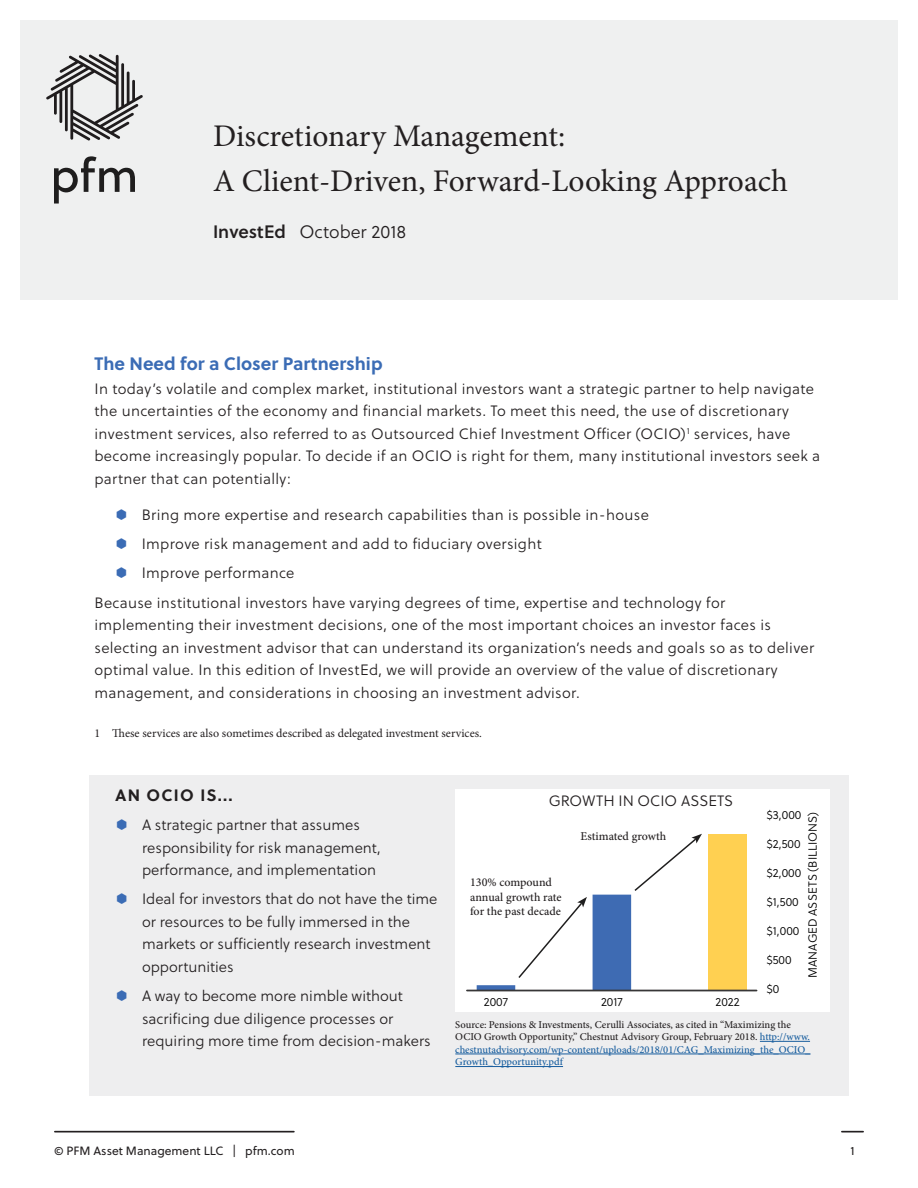
<style>
.page{position:relative;width:918px;height:1188px;background:#fff}
.page>*{position:absolute;margin:0;border:0;box-sizing:border-box;transform-origin:0 0}
.Paragraph_Style_1{font:31.5px "Minion Pro";letter-spacing:-.005em;color:#231f20}
.t1{font:700 18px "Soleil";color:#3b6cb5}
.Paragraph_Style_1-2{font:18px "Soleil Lt";color:#231f20}
.t2{font:700 16.5px "Soleil";letter-spacing:.075em;color:#231f20}
.t3{font:15px/22.5px "Soleil Lt";letter-spacing:.02em;color:#231f20}
.t4{font:15px/22.5px "Soleil Lt";color:#231f20}
.t5{font:12px "Minion Pro";color:#231f20}
.t6{font:500 12px/14.4px "Minion Pro";color:#231f20}
.t7{font:12px "Soleil";color:#231f20}
.t8{font:11.85px "Soleil Lt";color:#000}
.t9{font:500 10.5px/12.6px "Minion Pro";color:#231f20}
.s1{font-family:"Soleil Sb"}
.s2{color:#175d9e}
</style>
<div class="page">
<hr style="left:55px;top:1131px;width:239px;height:1px;background:#231f20">
<svg style="left:842px;top:1131px;width:21px;height:1px"></svg>
<div style="left:20px;top:20px;width:878px;height:280px;background:#eff0f0"></div>
<svg style="left:54px;top:156px;width:81px;height:48px"></svg>
<svg style="left:46px;top:54px;width:97px;height:87px"></svg>
<div style="left:89px;top:775px;width:760px;height:321px;background:#eeeeef"></div>
<div style="left:455px;top:789px;width:375px;height:223px;background:#fff"></div>
<div style="left:708px;top:834px;width:39px;height:157px;background:#ffd051"></div>
<hr style="left:467px;top:990px;width:290px;height:1px;background:#373637">
<hr style="left:760px;top:1041px;width:50px;height:1px;background:#175d9e">
<hr style="left:455px;top:1054px;width:355px;height:1px;background:#175d9e">
<hr style="left:455px;top:1066px;width:108px;height:1px;background:#175d9e">
<svg style="left:477px;top:834px;width:225px;height:156px"></svg>
<p class="Paragraph_Style_1" style="left:213px;top:115px;width:354px">Discretionary Management:</p>
<p class="Paragraph_Style_1" style="left:213px;top:160px;width:576px">A Client-Driven, Forward-Looking Approach</p>
<p class="Paragraph_Style_1-2" style="left:213px;top:219px;width:195px"><span class="s1">InvestEd</span> October 2018</p>
<p class="t1" style="left:95px;top:350px;width:290px">The Need for a Closer Partnership</p>
<p class="t3" style="left:95px;top:377px;width:727px">In today’s volatile and complex market, institutional investors want a strategic partner to help navigate the uncertainties of the economy and financial markets. To meet this need, the use of discretionary investment services, also referred to as Outsourced Chief Investment Officer (OCIO)<sup>1</sup> services, have become increasingly popular. To decide if an OCIO is right for them, many institutional investors seek a partner that can potentially:</p>
<p class="t3" style="left:142px;top:503px;width:509px">Bring more expertise and research capabilities than is possible in-house</p>
<p class="t3" style="left:142px;top:533px;width:401px">Improve risk management and add to fiduciary oversight</p>
<p class="t3" style="left:142px;top:562px;width:154px">Improve performance</p>
<p class="t3" style="left:95px;top:591px;width:721px">Because institutional investors have varying degrees of time, expertise and technology for implementing their investment decisions, one of the most important choices an investor faces is selecting an investment advisor that can understand its organization’s needs and goals so as to deliver optimal value. In this edition of InvestEd, we will provide an overview of the value of discretionary management, and considerations in choosing an investment advisor.</p>
<p class="t5" style="left:95px;top:725px;width:389px">1 These services are also sometimes described as delegated investment services.</p>
<p class="t2" style="left:115px;top:782px;width:119px">AN OCIO IS...</p>
<p class="t4" style="left:142px;top:813px;width:241px">A strategic partner that assumes responsibility for risk management, performance, and implementation</p>
<p class="t4" style="left:142px;top:888px;width:297px">Ideal for investors that do not have the time or resources to be fully immersed in the markets or sufficiently research investment opportunities</p>
<p class="t4" style="left:142px;top:984px;width:290px">A way to become more nimble without sacrificing due diligence processes or requiring more time from decision-makers</p>
<p class="t8" style="left:484px;top:994px;width:26px">2007</p>
<p class="t8" style="left:601px;top:994px;width:23px">2017</p>
<p class="t8" style="left:716px;top:994px;width:26px">2022</p>
<p class="t4" style="left:549px;top:789px;width:186px">GROWTH IN OCIO ASSETS</p>
<p class="t8" style="left:766px;top:807px;width:36px">$3,000</p>
<p class="t8" style="left:804px;top:978px;width:167px;rotate:-90deg">MANAGED ASSETS (BILLIONS)</p>
<p class="t6" style="left:580px;top:829px;width:87px">Estimated growth</p>
<p class="t8" style="left:766px;top:836px;width:36px">$2,500</p>
<p class="t8" style="left:766px;top:865px;width:36px">$2,000</p>
<p class="t6" style="left:470px;top:875px;width:93px">130% compound annual growth rate for the past decade</p>
<p class="t8" style="left:766px;top:894px;width:34px">$1,500</p>
<p class="t8" style="left:766px;top:923px;width:34px">$1,000</p>
<p class="t8" style="left:766px;top:952px;width:27px">$500</p>
<p class="t8" style="left:766px;top:981px;width:15px">$0</p>
<p class="t9" style="left:455px;top:1018px;width:357px">Source: Pensions &amp; Investments, Cerulli Associates, as cited in “Maximizing the OCIO Growth Opportunity,” Chestnut Advisory Group, February 2018. <span class="s2">http://www. chestnutadvisory.com/wp-content/uploads/2018/01/CAG_Maximizing_the_OCIO_ Growth_Opportunity.pdf</span></p>
<p class="t7" style="left:54px;top:1142px;width:242px">© PFM Asset Management LLC | pfm.com</p>
<p class="t7" style="left:850px;top:1142px;width:6px">1</p>
</div>
